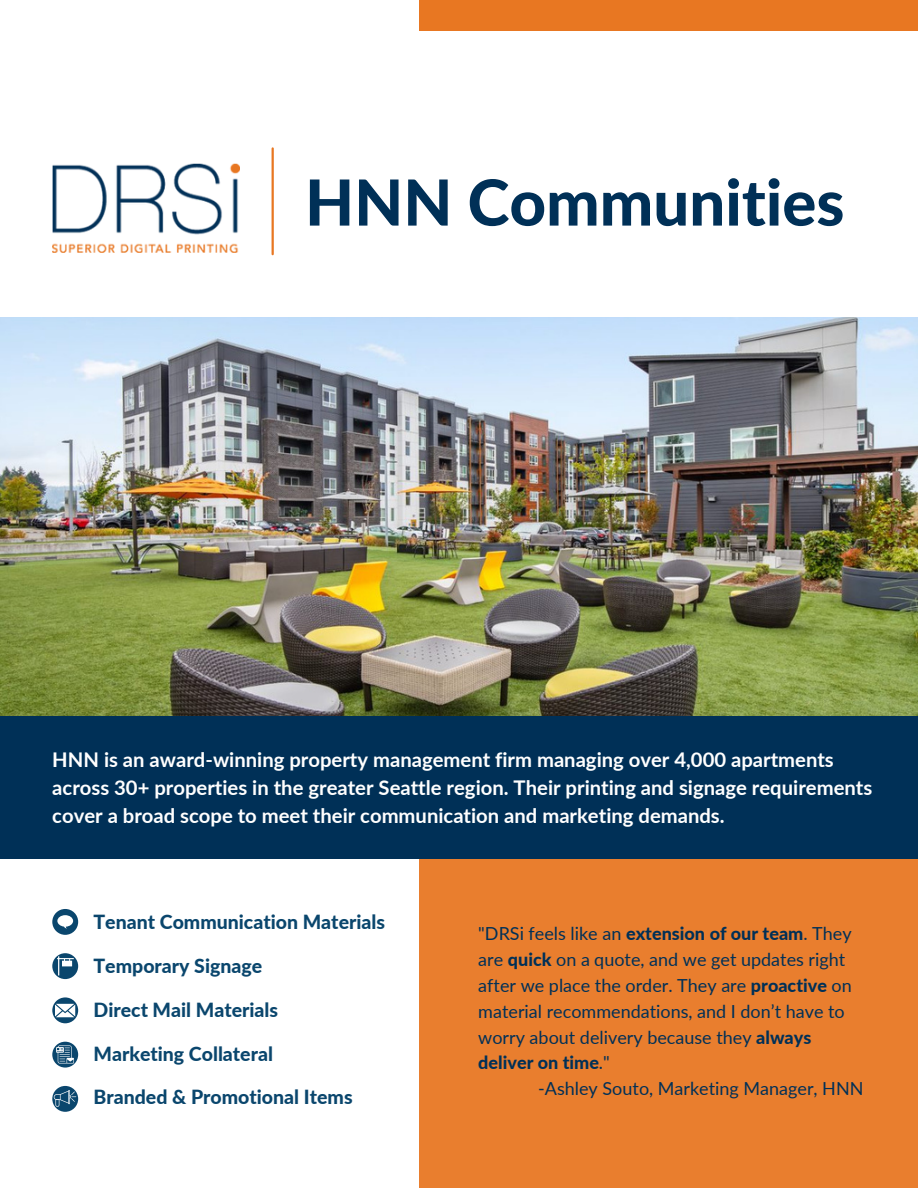
<style>
.page{position:relative;width:918px;height:1188px;background:#fff}
.page>*{position:absolute;margin:0;border:0;box-sizing:border-box;transform-origin:0 0}
.t1{font:800 63.6px "Lato";color:#003057}
.t2{font:700 20.25px "Lato";color:#fff}
.t3{font:800 19.5px "Lato";color:#0a466d}
.t4{font:18px/25.8px "Lato";color:#003057}
.s1{font-weight:800}
</style>
<div class="page">
<div style="left:419px;top:846px;width:499px;height:342px;background:#e97e2e"></div>
<div style="left:420px;top:0;width:498px;height:30px;background:#e87722"></div>
<div style="left:52px;top:909px;width:26px;height:26px;background:#0a466d;border-radius:50%"></div>
<svg style="left:57px;top:915px;width:16px;height:14px"></svg>
<svg style="left:52px;top:953px;width:26px;height:26px"></svg>
<svg style="left:57px;top:956px;width:17px;height:19px"></svg>
<svg style="left:52px;top:997px;width:26px;height:26px"></svg>
<svg style="left:55px;top:1004px;width:20px;height:13px"></svg>
<svg style="left:52px;top:1042px;width:26px;height:26px"></svg>
<svg style="left:56px;top:1045px;width:18px;height:18px"></svg>
<svg style="left:52px;top:1086px;width:26px;height:26px"></svg>
<svg style="left:54px;top:1090px;width:22px;height:17px"></svg>
<img style="left:0;top:317px;width:918px;height:399px">
<div style="left:0;top:716px;width:918px;height:143px;background:#003057"></div>
<img style="left:52px;top:163px;width:187px;height:89px">
<hr style="left:272px;top:148px;width:2px;height:106px;background:#e87722">
<p class="t1" style="left:305px;top:163px;width:541px">HNN Communities</p>
<p class="t2" style="left:52px;top:747px;width:783px">HNN is an award-winning property management firm managing over 4,000 apartments</p>
<p class="t2" style="left:52px;top:775px;width:822px">across 30+ properties in the greater Seattle region. Their printing and signage requirements</p>
<p class="t2" style="left:52px;top:803px;width:674px">cover a broad scope to meet their communication and marketing demands.</p>
<p class="t3" style="left:94px;top:909px;width:293px">Tenant Communication Materials</p>
<p class="t3" style="left:94px;top:954px;width:170px">Temporary Signage</p>
<p class="t3" style="left:94px;top:998px;width:186px">Direct Mail Materials</p>
<p class="t3" style="left:94px;top:1042px;width:181px">Marketing Collateral</p>
<p class="t3" style="left:94px;top:1085px;width:261px">Branded &amp; Promotional Items</p>
<p class="t4" style="left:478px;top:920px;width:375px">"DRSi feels like an <span class="s1">extension of our team</span>. They are <span class="s1">quick</span> on a quote, and we get updates right after we place the order. They are <span class="s1">proactive</span> on material recommendations, and I don’t have to worry about delivery because they <span class="s1">always deliver on time</span>."</p>
<p class="t4" style="left:538px;top:1075px;width:327px">-Ashley Souto, Marketing Manager, HNN</p>
</div>
